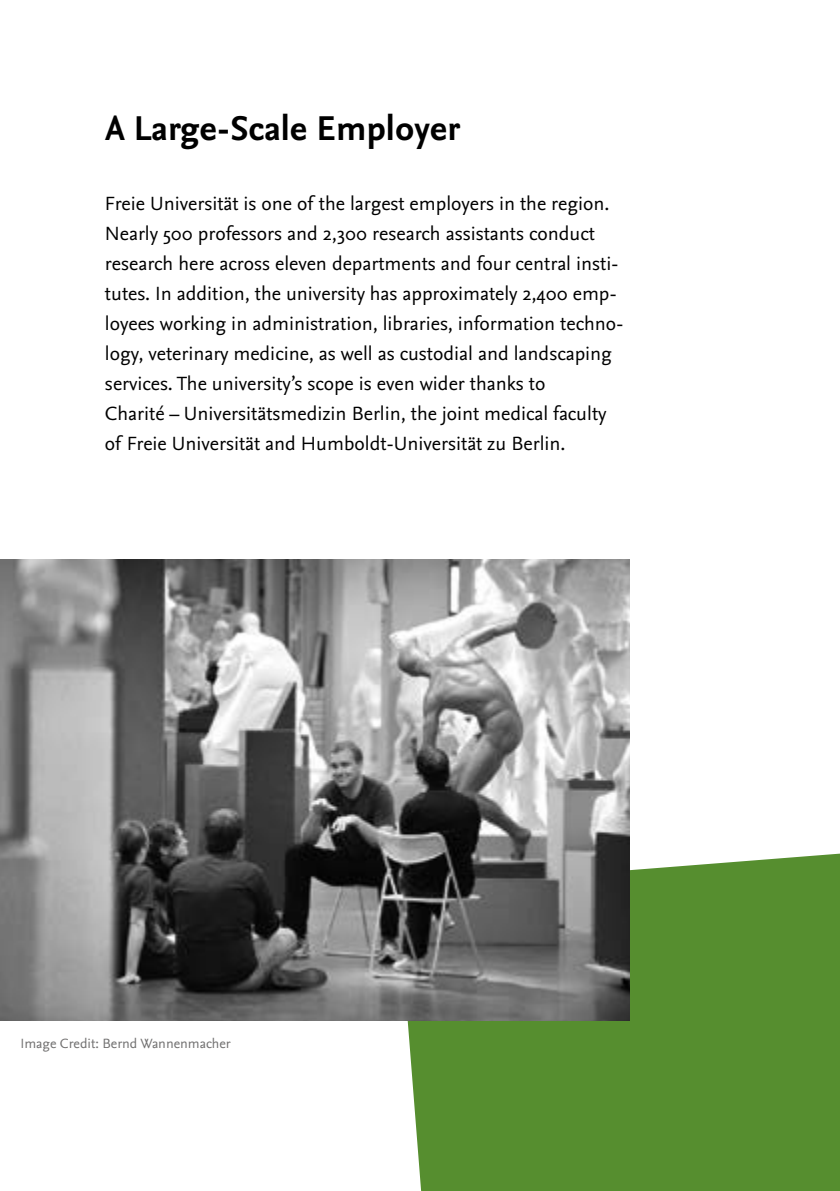
<style>
.page{position:relative;width:840px;height:1191px;background:#fff}
.page>*{position:absolute;margin:0;border:0;box-sizing:border-box;transform-origin:0 0}
.Headline{font:700 36px "Nexus Sans Pro";color:#000}
.Body{font:20px/30px "Nexus Sans Pro";color:#000}
.Bildquelle{font:14px "Nexus Sans Pro";color:#706f6f}
</style>
<div class="page">
<div style="left:407px;top:853px;width:432px;height:338px;background:#568e2f"></div>
<img style="left:0;top:559px;width:629px;height:462px">
<p class="Headline" style="left:105px;top:101px;width:356px">A Large-Scale Employer</p>
<p class="Body" style="left:105px;top:187px;width:520px">Freie Universität is one of the largest employers in the region.<br>Nearly 500 professors and 2,300 research assistants conduct research here across eleven departments and four central insti&shy;tutes. In addition, the university has approximately 2,400 emp&shy;loyees working in administration, libraries, information techno&shy;logy, veterinary medicine, as well as custodial and landscaping services. The university’s scope is even wider thanks to</p>
<p class="Body" style="left:105px;top:397px;width:503px">Charité – Universitätsmedizin Berlin, the joint medical faculty</p>
<p class="Body" style="left:105px;top:427px;width:462px">of Freie Universität and Humboldt-Universität zu Berlin.</p>
<p class="Bildquelle" style="left:20px;top:1032px;width:212px">Image Credit: Bernd Wannenmacher</p>
</div>
